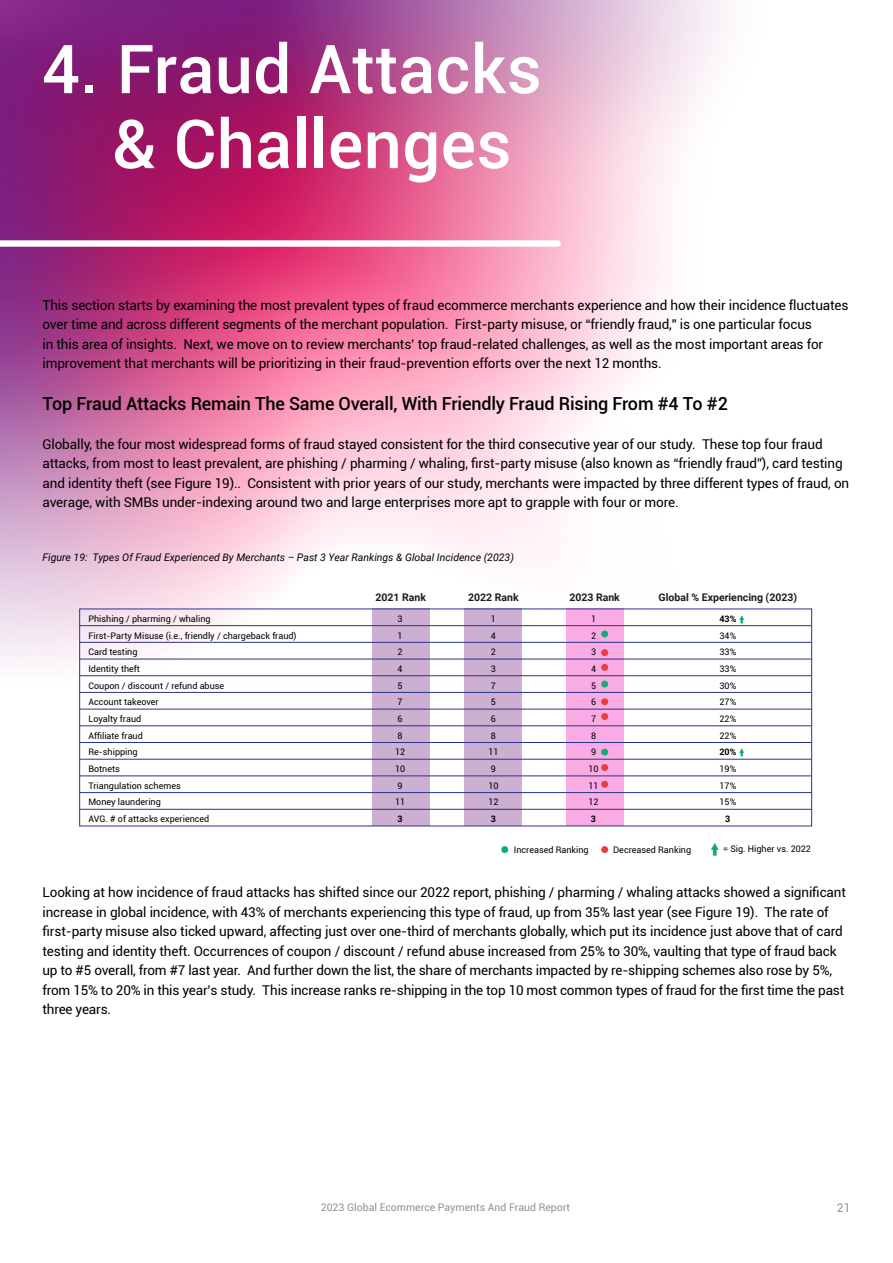
<style>
.page{position:relative;width:893px;height:1263px;background:#fff}
.page>*{position:absolute;margin:0;border:0;box-sizing:border-box;transform-origin:0 0}
.t1{font:500 67.5px/75px "Roboto";letter-spacing:.005em;color:#fff}
.t2{font:500 18px "Roboto";letter-spacing:-.01em;color:#000}
.t3{font:13.5px/19.5px "Roboto";letter-spacing:-.01em;color:#000}
.t4{font:12px "Roboto";color:#929292}
.t5{font:italic 10.5px "Roboto";color:#000}
.t6{font:700 10.5px "Roboto";color:#1d1d1b}
.t7{font:10.5px "Roboto";color:#929292}
.t8{font:9px/16.6px "Roboto";color:#000}
.t9{font:700 9px "Roboto";color:#000}
</style>
<div class="page">
<img style="left:0;top:0;width:813px;height:854px">
<div style="left:0;top:240px;width:558px;height:7px;background:#fff"></div>
<div style="left:372px;top:609px;width:57px;height:217px;background:#cdafd1"></div>
<div style="left:465px;top:609px;width:57px;height:217px;background:#cdafd1"></div>
<div style="left:566px;top:611px;width:57px;height:213px;background:#fbabe4"></div>
<hr style="left:80px;top:625px;width:732px;height:1px;background:#27348b">
<hr style="left:80px;top:642px;width:732px;height:1px;background:#27348b">
<hr style="left:80px;top:659px;width:732px;height:1px;background:#27348b">
<hr style="left:80px;top:675px;width:732px;height:1px;background:#27348b">
<hr style="left:80px;top:692px;width:732px;height:1px;background:#27348b">
<hr style="left:80px;top:709px;width:732px;height:1px;background:#27348b">
<hr style="left:80px;top:725px;width:732px;height:1px;background:#27348b">
<hr style="left:80px;top:742px;width:732px;height:1px;background:#27348b">
<hr style="left:80px;top:759px;width:732px;height:1px;background:#27348b">
<hr style="left:80px;top:775px;width:732px;height:1px;background:#27348b">
<hr style="left:80px;top:792px;width:732px;height:1px;background:#27348b">
<hr style="left:80px;top:809px;width:732px;height:1px;background:#27348b">
<svg style="left:711px;top:843px;width:8px;height:13px"></svg>
<svg style="left:739px;top:748px;width:5px;height:8px"></svg>
<svg style="left:739px;top:615px;width:5px;height:8px"></svg>
<div style="left:601px;top:846px;width:7px;height:7px;background:#e73d3e;border-radius:50%"></div>
<div style="left:601px;top:649px;width:7px;height:7px;background:#e73d3e;border-radius:50%"></div>
<div style="left:601px;top:664px;width:7px;height:7px;background:#e73d3e;border-radius:50%"></div>
<div style="left:601px;top:698px;width:7px;height:7px;background:#e73d3e;border-radius:50%"></div>
<div style="left:601px;top:713px;width:7px;height:7px;background:#e73d3e;border-radius:50%"></div>
<div style="left:601px;top:749px;width:7px;height:6px;background:#14aa78;border-radius:50%"></div>
<div style="left:601px;top:681px;width:7px;height:6px;background:#14aa78;border-radius:50%"></div>
<div style="left:601px;top:630px;width:7px;height:7px;background:#14aa78;border-radius:50%"></div>
<div style="left:601px;top:764px;width:7px;height:7px;background:#e73d3e;border-radius:50%"></div>
<div style="left:601px;top:781px;width:7px;height:7px;background:#e73d3e;border-radius:50%"></div>
<div style="left:501px;top:846px;width:7px;height:7px;background:#14aa78;border-radius:50%"></div>
<h1 class="t1" style="left:113px;top:29px;width:430px;text-indent:-71px">4. Fraud Attacks &amp; Challenges</h1>
<p class="t3" style="left:43px;top:295px;width:807px">This section starts by examining the most prevalent types of fraud ecommerce merchants experience and how their incidence fluctuates over time and across different segments of the merchant population. First-party misuse, or “friendly fraud,” is one particular focus<br>in this area of insights. Next, we move on to review merchants’ top fraud-related challenges, as well as the most important areas for improvement that merchants will be prioritizing in their fraud-prevention efforts over the next 12 months.</p>
<h2 class="t2" style="left:43px;top:391px;width:687px">Top Fraud Attacks Remain The Same Overall, With Friendly Fraud Rising From #4 To #2</h2>
<p class="t3" style="left:43px;top:434px;width:808px">Globally, the four most widespread forms of fraud stayed consistent for the third consecutive year of our study. These top four fraud attacks, from most to least prevalent, are phishing / pharming / whaling, first-party misuse (also known as “friendly fraud”), card testing and identity theft (see Figure 19).. Consistent with prior years of our study, merchants were impacted by three different types of fraud, on average, with SMBs under-indexing around two and large enterprises more apt to grapple with four or more.</p>
<p class="t5" style="left:43px;top:550px;width:473px">Figure 19: Types Of Fraud Experienced By Merchants – Past 3 Year Rankings &amp; Global Incidence (2023)</p>
<p class="t6" style="left:375px;top:590px;width:52px">2021 Rank</p>
<p class="t6" style="left:468px;top:590px;width:52px">2022 Rank</p>
<p class="t6" style="left:569px;top:590px;width:52px">2023 Rank</p>
<p class="t6" style="left:659px;top:590px;width:140px">Global % Experiencing (2023)</p>
<p class="t8" style="left:88px;top:610px;width:210px">Phishing / pharming / whaling<br>First-Party Misuse (i.e., friendly / chargeback fraud)<br>Card testing<br>Identity theft<br>Coupon / discount / refund abuse<br>Account takeover<br>Loyalty fraud<br>Affiliate fraud<br>Re-shipping<br>Botnets<br>Triangulation schemes<br>Money laundering<br>AVG. # of attacks experienced</p>
<p class="t8" style="left:395px;top:610px;width:12px">3<br>1<br>2<br>4<br>5<br>7<br>6<br>8<br>12<br>10<br>9<br>11</p>
<p class="t8" style="left:488px;top:610px;width:12px">1<br>4<br>2<br>3<br>7<br>5<br>6<br>8<br>11<br>9<br>10<br>12</p>
<p class="t9" style="left:491px;top:812px;width:7px">3</p>
<p class="t8" style="left:588px;top:610px;width:12px">1<br>2<br>3<br>4<br>5<br>6<br>7<br>8<br>9<br>10<br>11<br>12</p>
<p class="t9" style="left:591px;top:812px;width:7px">3</p>
<p class="t9" style="left:719px;top:612px;width:18px">43%</p>
<p class="t8" style="left:719px;top:627px;width:18px;text-align:justify">34% 33% 33% 30% 27% 22% 22%</p>
<p class="t9" style="left:719px;top:746px;width:18px">20%</p>
<p class="t8" style="left:719px;top:760px;width:18px;text-align:justify">19% 17% 15%</p>
<p class="t9" style="left:725px;top:812px;width:7px">3</p>
<p class="t9" style="left:397px;top:812px;width:7px">3</p>
<p class="t8" style="left:514px;top:841px;width:76px">Increased Ranking</p>
<p class="t8" style="left:613px;top:841px;width:79px">Decreased Ranking</p>
<p class="t8" style="left:723px;top:840px;width:89px">= Sig. Higher vs. 2022</p>
<p class="t3" style="left:43px;top:882px;width:805px">Looking at how incidence of fraud attacks has shifted since our 2022 report, phishing / pharming / whaling attacks showed a significant increase in global incidence, with 43% of merchants experiencing this type of fraud, up from 35% last year (see Figure 19). The rate of first-party misuse also ticked upward, affecting just over one-third of merchants globally, which put its incidence just above that of card testing and identity theft. Occurrences of coupon / discount / refund abuse increased from 25% to 30%, vaulting that type of fraud back up to #5 overall, from #7 last year. And further down the list, the share of merchants impacted by re-shipping schemes also rose by 5%, from 15% to 20% in this year’s study. This increase ranks re-shipping in the top 10 most common types of fraud for the first time the past three years.</p>
<p class="t7" style="left:321px;top:1200px;width:251px">2023 Global Ecommerce Payments And Fraud Report</p>
<p class="t4" style="left:837px;top:1200px;width:15px">21</p>
</div>
